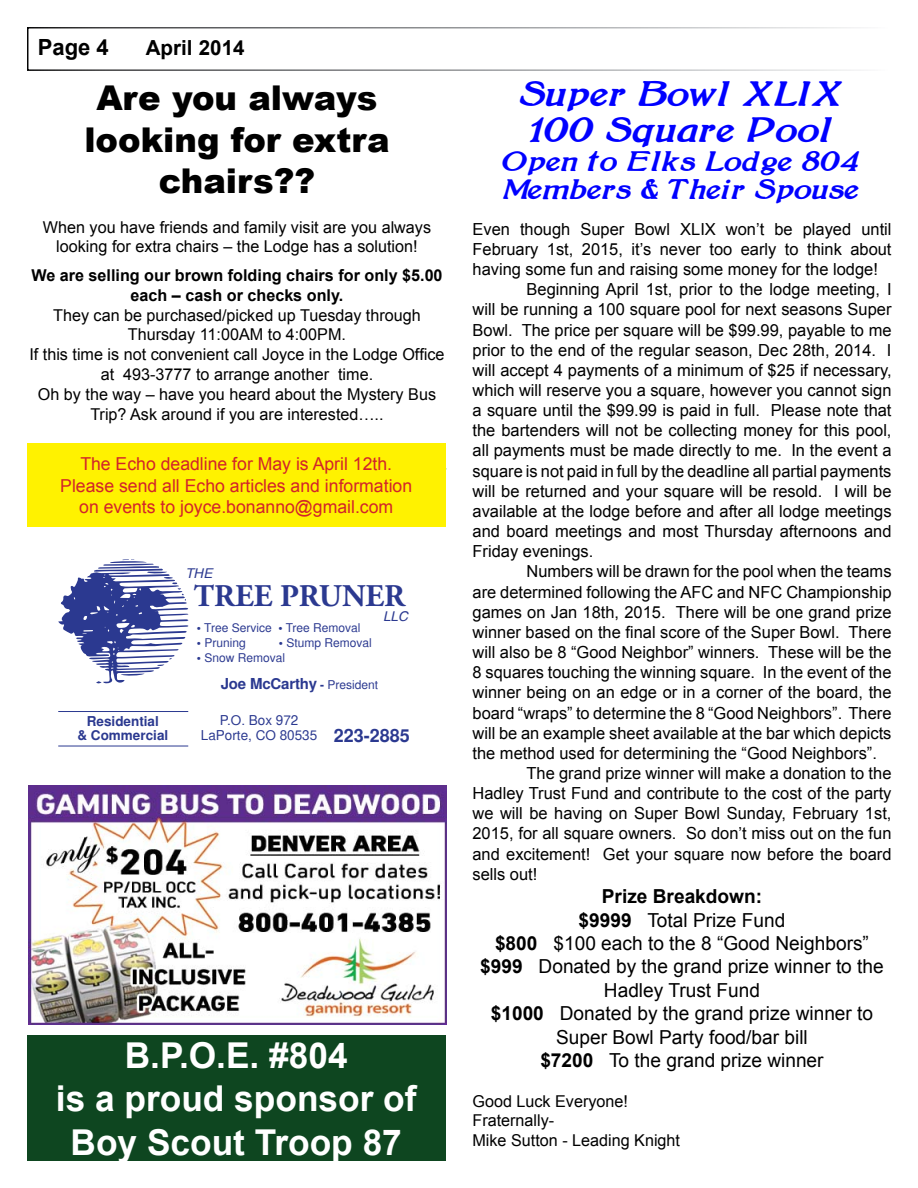
<style>
.page{position:relative;width:918px;height:1188px;background:#fff}
.page>*{position:absolute;margin:0;border:0;box-sizing:border-box;transform-origin:0 0}
.t1{font:700 35.7px/43.2px "Arial";color:#fff;text-align:center}
.t2{font:900 34.2px/41.4px "Arial";color:#000;text-align:center}
.t3{font:700 31.5px "Adobe Garamond Pro";color:#2b3990}
.t4{font:italic 700 29.7px/36px "Bolton";color:#00f;text-align:center}
.t5{font:italic 700 23.7px/28.8px "Bolton";color:#00f}
.t6{font:700 22.35px "Arial";color:#000}
.t7{font:700 20.85px "Arial";color:#000}
.t8{font:19.35px/23.4px "Arial";color:#000;text-align:center}
.t9{font:17.85px/21.6px "Arial";color:#d2232a;text-align:center}
.t10{font:16.65px "Arial";color:#000}
.t11{font:16.35px/19.8px "Arial";color:#000;text-align:center}
.t12{font:700 16.35px/19.8px "Arial";color:#000;text-align:center}
.t13{font:700 15px "Helvetica";letter-spacing:-.01em;color:#2b3990}
.t14{font:13.5px/15px "Helvetica";color:#2b3990}
.t15{font:700 13.5px/13.5px "Helvetica";color:#2b3990;text-align:center}
.t16{font:italic 13.5px "Helvetica";color:#2b3990}
.t17{font:12px "Helvetica";color:#2b3990}
.s1{font-size:12px}
.s2{font-weight:400;font-size:12px}
.s3{font-weight:700;font-size:18px}
.s4{font-weight:700}
</style>
<div class="page">
<div style="left:27px;top:27px;width:864px;height:44px;border:2px solid #fff"></div>
<div style="left:27px;top:1036px;width:419px;height:125px;background:#0e4620"></div>
<img style="left:29px;top:786px;width:418px;height:239px">
<svg style="left:58px;top:559px;width:130px;height:125px"></svg>
<hr style="left:58px;top:711px;width:130px;height:1px;background:#2b3990">
<hr style="left:58px;top:746px;width:130px;height:1px;background:#2b3990">
<div style="left:27px;top:443px;width:419px;height:84px;background:#fff200"></div>
<h3 class="t6" style="left:38px;top:32px;width:73px">Page 4</h3>
<p class="t7" style="left:146px;top:34px;width:100px">April 2014</p>
<h2 class="t2" style="left:84px;top:76px;width:307px">Are you always looking for extra chairs??</h2>
<p class="t11" style="left:43px;top:217px;width:390px">When you have friends and family visit are you always looking for extra chairs – the Lodge has a solution!</p>
<p class="t12" style="left:31px;top:266px;width:413px">We are selling our brown folding chairs for only $5.00 each – cash or checks only.</p>
<p class="t11" style="left:29px;top:305px;width:417px">They can be purchased/picked up Tuesday through Thursday 11:00AM to 4:00PM.<br>If this time is not convenient call Joyce in the Lodge Office at 493-3777 to arrange another time.<br>Oh by the way – have you heard about the Mystery Bus Trip? Ask around if you are interested…..</p>
<p class="t9" style="left:60px;top:453px;width:353px">The Echo deadline for May is April 12th.<br>Please send all Echo articles and information on events to joyce.bonanno@gmail.com</p>
<p class="t16" style="left:185px;top:565px;width:29px">THE</p>
<h3 class="t3" style="left:194px;top:578px;width:213px">TREE PRUNER</h3>
<p class="t16" style="left:383px;top:608px;width:26px">LLC</p>
<p class="t17" style="left:197px;top:620px;width:165px">• Tree Service • Tree Removal</p>
<p class="t17" style="left:197px;top:635px;width:50px">• Pruning</p>
<p class="t17" style="left:279px;top:635px;width:94px">• Stump Removal</p>
<p class="t17" style="left:197px;top:650px;width:90px">• Snow Removal</p>
<p class="t13" style="left:221px;top:675px;width:159px">Joe McCarthy <span class="s1">-</span> <span class="s2">President</span></p>
<p class="t15" style="left:77px;top:715px;width:92px">Residential<br>&amp; Commercial</p>
<p class="t14" style="left:201px;top:713px;width:210px;text-indent:19px">P.O. Box 972<br>LaPorte, CO 80535 <span class="s3">223-2885</span></p>
<h1 class="t1" style="left:56px;top:1035px;width:362px">B.P.O.E. #804<br>is a proud sponsor of<br>Boy Scout Troop 87</h1>
<h3 class="t4" style="left:519px;top:77px;width:325px">Super Bowl XLIX<br>100 Square Pool</h3>
<h3 class="t5" style="left:502px;top:148px;width:359px">Open to Elks Lodge 804<br>Members &amp; Their Spouse</h3>
<p class="t10" style="left:472px;top:218px;width:421px">Even though Super Bowl XLIX won’t be played until</p>
<p class="t10" style="left:473px;top:238px;width:421px">February 1st, 2015, it’s never too early to think about</p>
<p class="t10" style="left:473px;top:258px;width:407px">having some fun and raising some money for the lodge!</p>
<p class="t10" style="left:527px;top:278px;width:367px">Beginning April 1st, prior to the lodge meeting, I</p>
<p class="t10" style="left:473px;top:299px;width:421px">will be running a 100 square pool for next seasons Super</p>
<p class="t10" style="left:473px;top:319px;width:421px">Bowl. The price per square will be $99.99, payable to me</p>
<p class="t10" style="left:473px;top:339px;width:421px">prior to the end of the regular season, Dec 28th, 2014. I</p>
<p class="t10" style="left:473px;top:359px;width:421px">will accept 4 payments of a minimum of $25 if necessary,</p>
<p class="t10" style="left:473px;top:379px;width:421px">which will reserve you a square, however you cannot sign</p>
<p class="t10" style="left:473px;top:399px;width:421px">a square until the $99.99 is paid in full. Please note that</p>
<p class="t10" style="left:473px;top:420px;width:421px">the bartenders will not be collecting money for this pool,</p>
<p class="t10" style="left:473px;top:440px;width:421px">all payments must be made directly to me. In the event a</p>
<p class="t10" style="left:473px;top:460px;width:421px">square is not paid in full by the deadline all partial payments</p>
<p class="t10" style="left:473px;top:480px;width:421px">will be returned and your square will be resold. I will be</p>
<p class="t10" style="left:473px;top:500px;width:421px">available at the lodge before and after all lodge meetings</p>
<p class="t10" style="left:473px;top:520px;width:421px">and board meetings and most Thursday afternoons and</p>
<p class="t10" style="left:473px;top:540px;width:122px">Friday evenings.</p>
<p class="t10" style="left:527px;top:561px;width:367px">Numbers will be drawn for the pool when the teams</p>
<p class="t10" style="left:473px;top:581px;width:421px">are determined following the AFC and NFC Championship</p>
<p class="t10" style="left:473px;top:601px;width:421px">games on Jan 18th, 2015. There will be one grand prize</p>
<p class="t10" style="left:473px;top:621px;width:421px">winner based on the final score of the Super Bowl. There</p>
<p class="t10" style="left:473px;top:641px;width:421px">will also be 8 “Good Neighbor” winners. These will be the</p>
<p class="t10" style="left:473px;top:661px;width:421px">8 squares touching the winning square. In the event of the</p>
<p class="t10" style="left:473px;top:682px;width:421px">winner being on an edge or in a corner of the board, the</p>
<p class="t10" style="left:473px;top:702px;width:421px">board “wraps” to determine the 8 “Good Neighbors”. There</p>
<p class="t10" style="left:473px;top:722px;width:421px">will be an example sheet available at the bar which depicts</p>
<p class="t10" style="left:472px;top:742px;width:406px">the method used for determining the “Good Neighbors”.</p>
<p class="t10" style="left:527px;top:762px;width:367px">The grand prize winner will make a donation to the</p>
<p class="t10" style="left:472px;top:782px;width:421px">Hadley Trust Fund and contribute to the cost of the party</p>
<p class="t10" style="left:472px;top:803px;width:421px">we will be having on Super Bowl Sunday, February 1st,</p>
<p class="t10" style="left:472px;top:823px;width:421px">2015, for all square owners. So don’t miss out on the fun</p>
<p class="t10" style="left:472px;top:843px;width:421px">and excitement! Get your square now before the board</p>
<p class="t10" style="left:472px;top:863px;width:66px">sells out!</p>
<p class="t8" style="left:480px;top:885px;width:405px"><span class="s4">Prize Breakdown:<br>$9999</span> Total Prize Fund<br><span class="s4">$800</span> $100 each to the 8 “Good Neighbors” <span class="s4">$999</span> Donated by the grand prize winner to the<br>Hadley Trust Fund<br><span class="s4">$1000</span> Donated by the grand prize winner to<br>Super Bowl Party food/bar bill<br><span class="s4">$7200</span> To the grand prize winner</p>
<p class="t11" style="left:472px;top:1091px;width:209px;text-align:left">Good Luck Everyone!<br>Fraternally-<br>Mike Sutton - Leading Knight</p>
</div>
